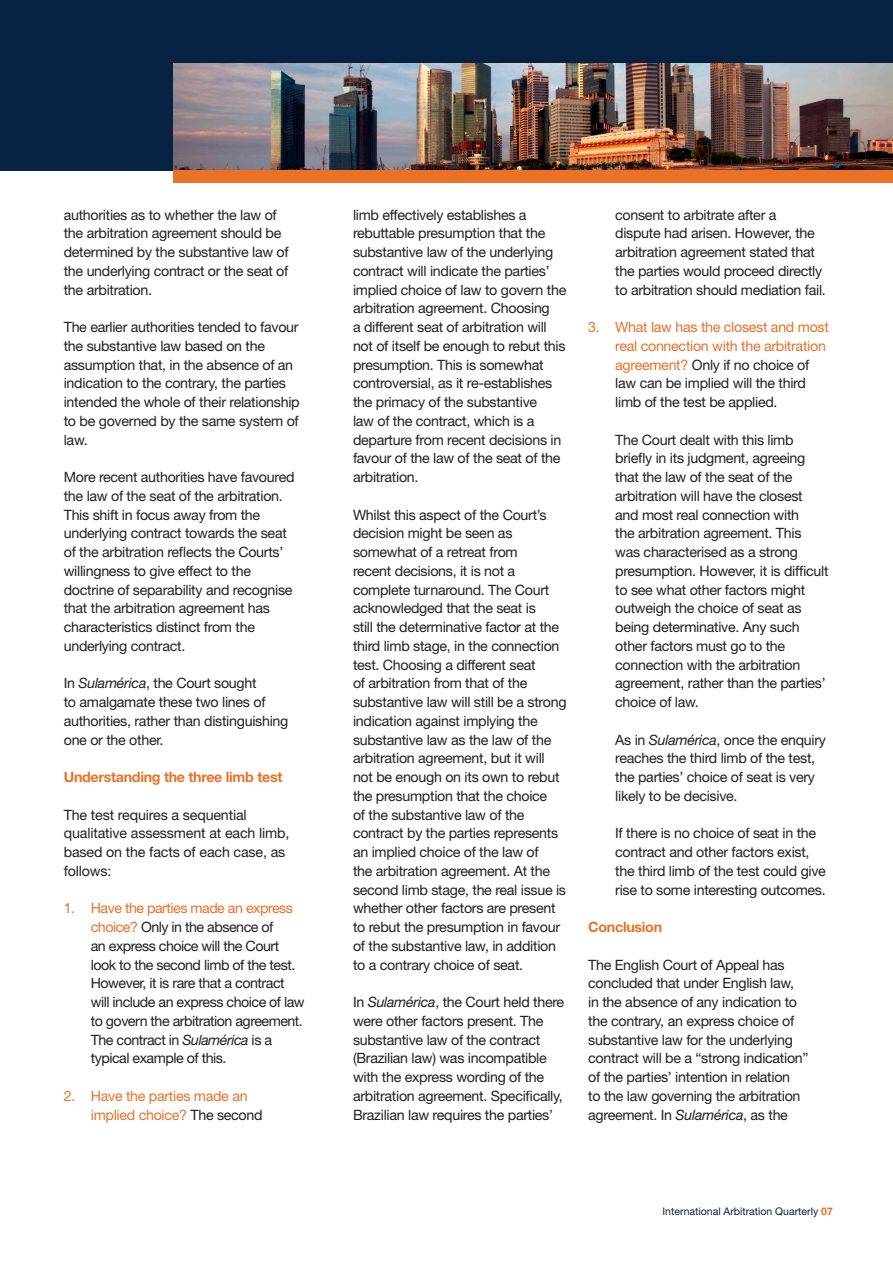
<style>
.page{position:relative;width:893px;height:1263px;background:#fff}
.page>*{position:absolute;margin:0;border:0;box-sizing:border-box;transform-origin:0 0}
.t1{font:14.25px/18.8px "Helvetica Neue LT";letter-spacing:-.02em;color:#231f20}
.t2{font:14.25px/18.8px "Helvetica Neue LT";letter-spacing:-.02em;color:#eb7125}
.t3{font:700 14.25px "Helvetica Neue LT";letter-spacing:-.02em;color:#eb7125}
.t4{font:10.5px "Helvetica Neue LT";color:#072242}
.s1{font-style:italic}
.s2{color:#eb7125}
.s3{color:#231f20}
.s4{font-weight:700;color:#eb7125}
</style>
<div class="page">
<div style="left:0;top:0;width:893px;height:170px;background:#072242"></div>
<img style="left:174px;top:64px;width:719px;height:106px">
<div style="left:174px;top:170px;width:719px;height:13px;background:#eb7125"></div>
<p class="t1" style="left:64px;top:205px;width:226px">authorities as to whether the law of the arbitration agreement should be determined by the substantive law of the underlying contract or the seat of the arbitration.</p>
<p class="t1" style="left:64px;top:317px;width:237px">The earlier authorities tended to favour the substantive law based on the assumption that, in the absence of an indication to the contrary, the parties intended the whole of their relationship to be governed by the same system of law.</p>
<p class="t1" style="left:64px;top:467px;width:232px">More recent authorities have favoured the law of the seat of the arbitration.<br>This shift in focus away from the underlying contract towards the seat of the arbitration reflects the Courts’ willingness to give effect to the doctrine of separability and recognise that the arbitration agreement has characteristics distinct from the underlying contract.</p>
<p class="t1" style="left:64px;top:674px;width:226px">In <span class="s1">Sulamérica</span>, the Court sought<br>to amalgamate these two lines of authorities, rather than distinguishing one or the other.</p>
<p class="t3" style="left:64px;top:768px;width:220px">Understanding the three limb test</p>
<p class="t1" style="left:64px;top:805px;width:227px">The test requires a sequential qualitative assessment at each limb, based on the facts of each case, as follows:</p>
<p class="t1" style="left:91px;top:899px;width:215px;text-indent:-27px"><span class="s2">1. Have the parties made an express choice?</span> Only in the absence of<br>an express choice will the Court look to the second limb of the test.<br>However, it is rare that a contract will include an express choice of law to govern the arbitration agreement.<br>The contract in <span class="s1">Sulamérica</span> is a typical example of this.</p>
<p class="t2" style="left:91px;top:1086px;width:173px;text-indent:-27px">2. Have the parties made an implied choice? <span class="s3">The second</span></p>
<p class="t1" style="left:353px;top:205px;width:215px">limb effectively establishes a rebuttable presumption that the substantive law of the underlying contract will indicate the parties’ implied choice of law to govern the arbitration agreement. Choosing<br>a different seat of arbitration will not of itself be enough to rebut this presumption. This is somewhat controversial, as it re-establishes the primacy of the substantive<br>law of the contract, which is a departure from recent decisions in favour of the law of the seat of the arbitration.</p>
<p class="t1" style="left:353px;top:505px;width:215px">Whilst this aspect of the Court’s decision might be seen as somewhat of a retreat from<br>recent decisions, it is not a complete turnaround. The Court acknowledged that the seat is<br>still the determinative factor at the third limb stage, in the connection test. Choosing a different seat<br>of arbitration from that of the substantive law will still be a strong indication against implying the substantive law as the law of the arbitration agreement, but it will not be enough on its own to rebut the presumption that the choice<br>of the substantive law of the contract by the parties represents an implied choice of the law of<br>the arbitration agreement. At the second limb stage, the real issue is whether other factors are present to rebut the presumption in favour of the substantive law, in addition to a contrary choice of seat.</p>
<p class="t1" style="left:353px;top:992px;width:213px">In <span class="s1">Sulamérica</span>, the Court held there were other factors present. The substantive law of the contract (Brazilian law) was incompatible with the express wording of the arbitration agreement. Specifically, Brazilian law requires the parties’</p>
<p class="t1" style="left:615px;top:205px;width:212px">consent to arbitrate after a<br>dispute had arisen. However, the arbitration agreement stated that the parties would proceed directly to arbitration should mediation fail.</p>
<p class="t2" style="left:615px;top:317px;width:215px;text-indent:-27px">3. What law has the closest and most real connection with the arbitration agreement? <span class="s3">Only if no choice of law can be implied will the third limb of the test be applied.</span></p>
<p class="t1" style="left:615px;top:430px;width:215px">The Court dealt with this limb briefly in its judgment, agreeing that the law of the seat of the arbitration will have the closest and most real connection with<br>the arbitration agreement. This was characterised as a strong presumption. However, it is difficult to see what other factors might outweigh the choice of seat as being determinative. Any such other factors must go to the connection with the arbitration agreement, rather than the parties’ choice of law.</p>
<p class="t1" style="left:615px;top:730px;width:212px">As in <span class="s1">Sulamérica</span>, once the enquiry reaches the third limb of the test, the parties’ choice of seat is very likely to be decisive.</p>
<p class="t1" style="left:615px;top:824px;width:212px">If there is no choice of seat in the contract and other factors exist, the third limb of the test could give rise to some interesting outcomes.</p>
<p class="t3" style="left:588px;top:918px;width:75px">Conclusion</p>
<p class="t1" style="left:588px;top:955px;width:222px">The English Court of Appeal has concluded that under English law,<br>in the absence of any indication to the contrary, an express choice of substantive law for the underlying contract will be a “strong indication” of the parties’ intention in relation<br>to the law governing the arbitration agreement. In <span class="s1">Sulamérica</span>, as the</p>
<p class="t4" style="left:662px;top:1205px;width:172px">International Arbitration Quarterly <span class="s4">07</span></p>
</div>
